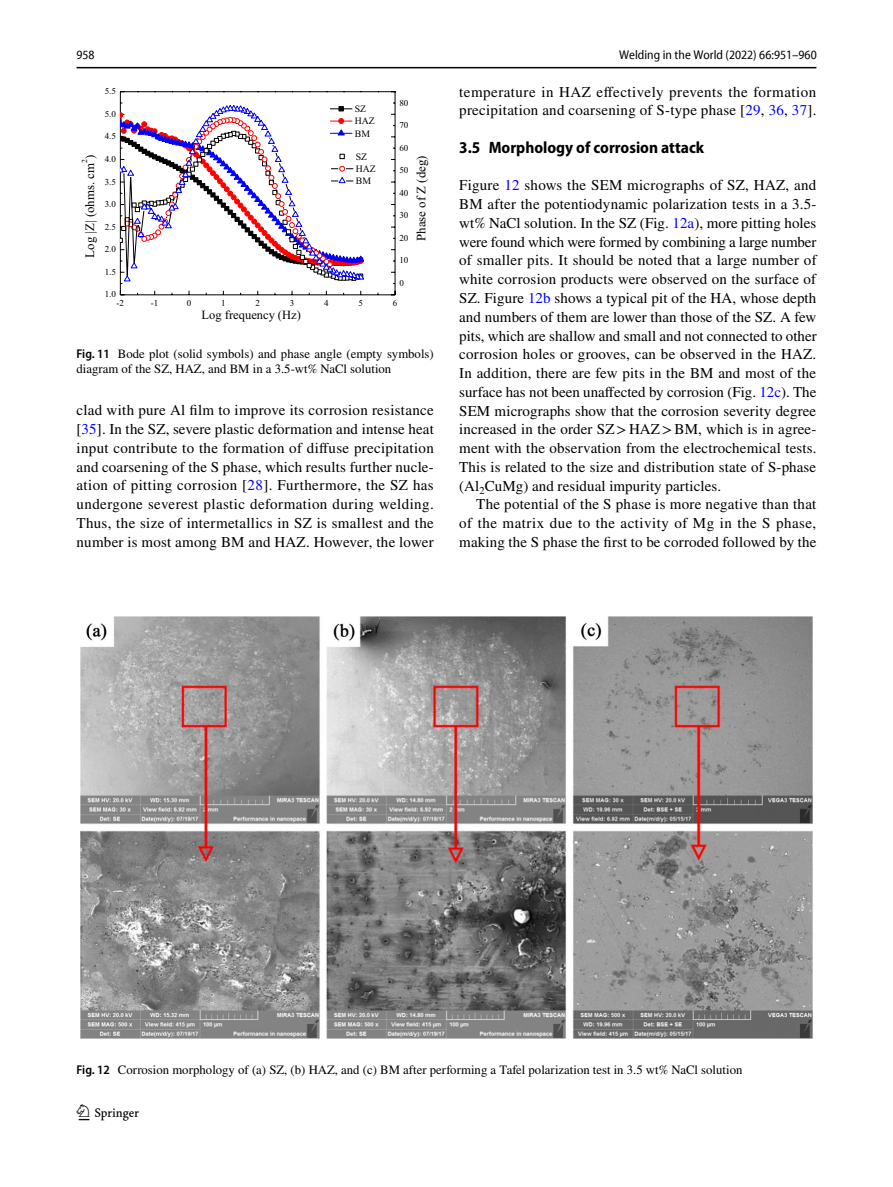
<style>
.page{position:relative;width:893px;height:1187px;background:#fff}
.page>*{position:absolute;margin:0;border:0;box-sizing:border-box;transform-origin:0 0}
.t1{font:22.5px "Springnew Regular 2";color:#000}
.t2{font:700 semi-condensed 16.5px "Myriad Pro";color:#000}
.t3{font:15px/18.8px "STIX";letter-spacing:.015em;color:#000;text-align:justify}
.t4{font:12.9px "Times New Roman PSMT13";color:#000}
.t5{font:12.75px/15px "STIX";color:#000}
.t6{font:semi-condensed 12.75px "Myriad Pro Unic";color:#000}
.t7{font:12.45px "Times New Roman PSMT13";color:#000}
.t8{font:9.75px/12.3px "Times New Roman PSMT13";color:#000}
.t9{font:9px "Times New Roman PSMT12";color:#000}
.t10{font:9px "Times New Roman PSMT13";color:#000}
.t11{font:7.8px "Times New Roman PSMT13";color:#000}
.s1{font-family:"Myriad Pro";font-weight:600;font-stretch:semi-condensed}
.s2{color:#00f}
</style>
<div class="page">
<hr style="left:77px;top:67px;width:739px;height:1px;background:#000">
<hr style="left:120px;top:294px;width:275px;height:1px;background:#000">
<hr style="left:120px;top:92px;width:1px;height:203px;background:#000">
<hr style="left:120px;top:91px;width:275px;height:1px;background:#000">
<hr style="left:395px;top:92px;width:1px;height:203px;background:#000">
<svg style="left:120px;top:103px;width:244px;height:181px"></svg>
<img style="left:81px;top:616px;width:731px;height:422px">
<p class="t6" style="left:77px;top:50px;width:20px">958</p>
<p class="t6" style="left:619px;top:50px;width:199px">Welding in the World (2022) 66:951–960</p>
<p class="t9" style="left:105px;top:88px;width:13px">5.5</p>
<p class="t9" style="left:105px;top:110px;width:13px">5.0</p>
<p class="t9" style="left:105px;top:133px;width:13px">4.5</p>
<p class="t4" style="left:85px;top:257px;width:104px;rotate:-90deg">L go Z | mho ( | mc. s )</p>
<p class="t9" style="left:105px;top:156px;width:13px">4.0</p>
<p class="t11" style="left:82px;top:163px;width:5px;rotate:-90deg">2</p>
<p class="t9" style="left:105px;top:178px;width:13px">3.5</p>
<p class="t9" style="left:105px;top:201px;width:13px">3.0</p>
<p class="t9" style="left:105px;top:223px;width:13px">2.5</p>
<p class="t9" style="left:105px;top:246px;width:13px">2.0</p>
<p class="t9" style="left:105px;top:268px;width:13px">1.5</p>
<p class="t9" style="left:105px;top:291px;width:13px">1.0</p>
<p class="t8" style="left:355px;top:103px;width:22px">SZ<br>HAZ<br>BM</p>
<p class="t8" style="left:356px;top:151px;width:22px">SZ<br>HAZ<br>BM</p>
<p class="t10" style="left:399px;top:99px;width:11px">80</p>
<p class="t10" style="left:399px;top:122px;width:11px">70</p>
<p class="t10" style="left:399px;top:144px;width:11px">60</p>
<p class="t10" style="left:399px;top:167px;width:11px">50</p>
<p class="t10" style="left:399px;top:189px;width:11px">40</p>
<p class="t10" style="left:399px;top:212px;width:11px">30</p>
<p class="t10" style="left:399px;top:234px;width:11px">20</p>
<p class="t10" style="left:399px;top:257px;width:11px">10</p>
<p class="t10" style="left:399px;top:280px;width:6px">0</p>
<p class="t9" style="left:117px;top:300px;width:9px">-2</p>
<p class="t9" style="left:151px;top:300px;width:9px">-1</p>
<p class="t9" style="left:187px;top:300px;width:6px">0</p>
<p class="t9" style="left:221px;top:300px;width:6px">1</p>
<p class="t9" style="left:255px;top:300px;width:6px">2</p>
<p class="t9" style="left:290px;top:300px;width:6px">3</p>
<p class="t9" style="left:324px;top:300px;width:6px">4</p>
<p class="t9" style="left:358px;top:300px;width:6px">5</p>
<p class="t9" style="left:393px;top:300px;width:6px">6</p>
<p class="t7" style="left:202px;top:310px;width:101px">Log frequency (Hz)</p>
<p class="t4" style="left:417px;top:241px;width:87px;rotate:-90deg">Phase of Z (deg)</p>
<p class="t5" style="left:77px;top:346px;width:359px"><span class="s1">Fig. 11</span> Bode plot (solid symbols) and phase angle (empty symbols) diagram of the SZ, HAZ, and BM in a 3.5-wt% NaCl solution</p>
<p class="t3" style="left:77px;top:402px;width:359px">clad with pure Al film to improve its corrosion resistance [<span class="s2">35</span>]. In the SZ, severe plastic deformation and intense heat input contribute to the formation of diffuse precipitation and coarsening of the S phase, which results further nucle&shy;ation of pitting corrosion [<span class="s2">28</span>]. Furthermore, the SZ has undergone severest plastic deformation during welding.<br>Thus, the size of intermetallics in SZ is smallest and the number is most among BM and HAZ. However, the lower</p>
<p class="t3" style="left:459px;top:83px;width:359px">temperature in HAZ effectively prevents the formation precipitation and coarsening of S-type phase [<span class="s2">29</span>, <span class="s2">36</span>, <span class="s2">37</span>].</p>
<p class="t2" style="left:459px;top:138px;width:246px">3.5 Morphology of corrosion attack</p>
<p class="t3" style="left:459px;top:177px;width:359px">Figure <span class="s2">12</span> shows the SEM micrographs of SZ, HAZ, and BM after the potentiodynamic polarization tests in a 3.5- wt% NaCl solution. In the SZ (Fig. <span class="s2">12a</span>), more pitting holes were found which were formed by combining a large number of smaller pits. It should be noted that a large number of white corrosion products were observed on the surface of SZ. Figure <span class="s2">12b</span> shows a typical pit of the HA, whose depth and numbers of them are lower than those of the SZ. A few pits, which are shallow and small and not connected to other corrosion holes or grooves, can be observed in the HAZ.<br>In addition, there are few pits in the BM and most of the surface has not been unaffected by corrosion (Fig. <span class="s2">12c</span>). The SEM micrographs show that the corrosion severity degree increased in the order SZ&gt;HAZ&gt;BM, which is in agree&shy;ment with the observation from the electrochemical tests.<br>This is related to the size and distribution state of S-phase (Al<sub>2</sub>CuMg) and residual impurity particles.</p>
<p class="t3" style="left:459px;top:496px;width:359px;text-indent:17px">The potential of the S phase is more negative than that of the matrix due to the activity of Mg in the S phase, making the S phase the first to be corroded followed by the</p>
<p class="t5" style="left:77px;top:1062px;width:667px"><span class="s1">Fig. 12</span> Corrosion morphology of (a) SZ, (b) HAZ, and (c) BM after performing a Tafel polarization test in 3.5 wt% NaCl solution</p>
<h1 class="t1" style="left:79px;top:1104px;width:62px">1 3</h1>
</div>
